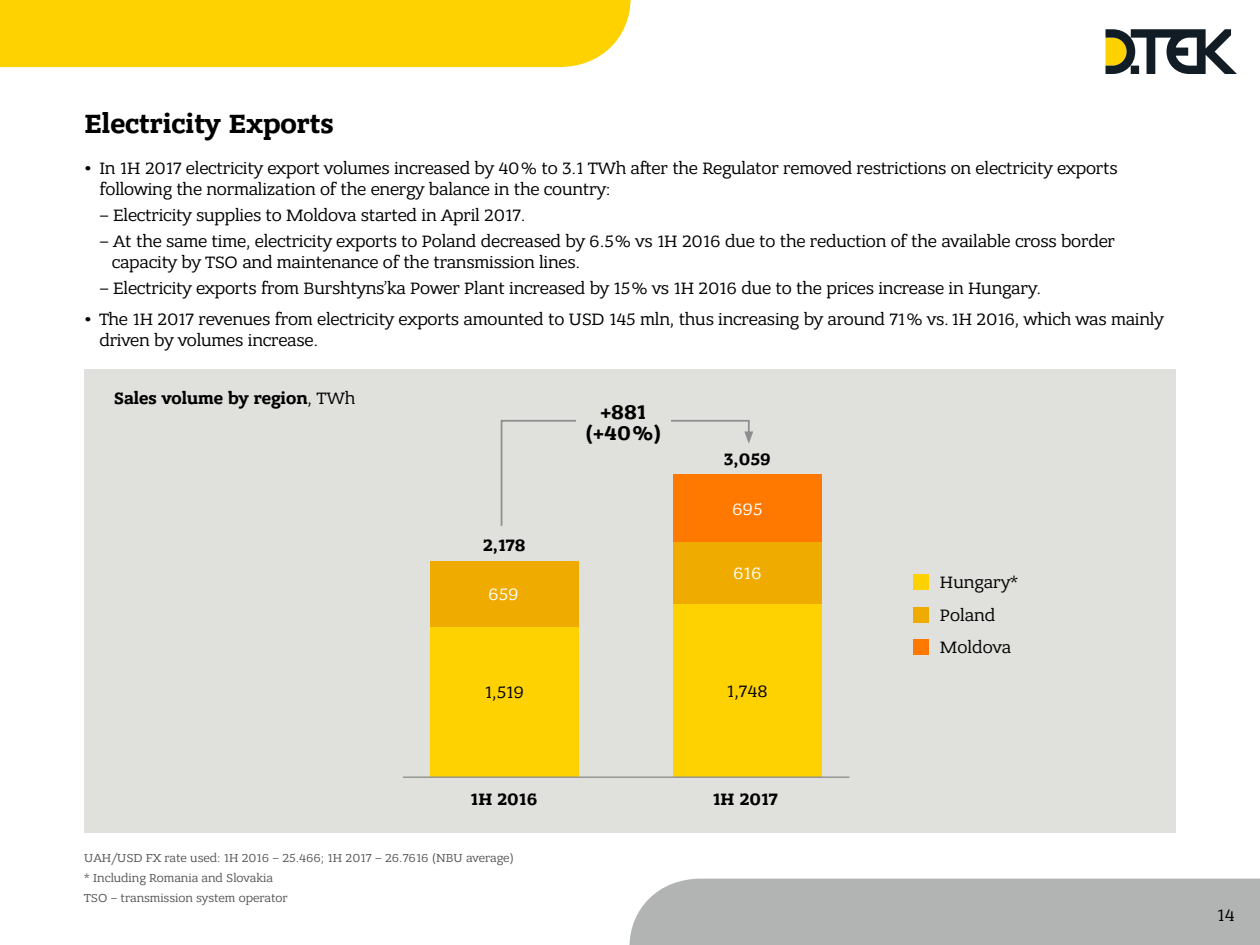
<style>
.page{position:relative;width:1260px;height:945px;background:#fff}
.page>*{position:absolute;margin:0;border:0;box-sizing:border-box;transform-origin:0 0}
.t1{font:700 28px "Bandera Pro";color:#000}
.t2{font:700 21px/21px "Bandera Pro";color:#000;text-align:center}
.t3{font:17.5px/21px "Bandera Pro";letter-spacing:-.01em;color:#000}
.t4{font:700 17.5px "Bandera Pro";color:#000}
.t5{font:17.5px "Bandera Pro";color:#fff}
.t6{font:12.25px/19.6px "Bandera Pro";color:#575756}
.s1{font-weight:700}
.s2{font-weight:400}
</style>
<div class="page">
<div style="left:629px;top:879px;width:631px;height:66px;background:#b2b4b3"></div>
<svg style="left:1106px;top:29px;width:131px;height:45px"></svg>
<div style="left:0;top:0;width:631px;height:67px;background:#fed100"></div>
<div style="left:84px;top:369px;width:1092px;height:464px;background:#e0e1dd"></div>
<div style="left:913px;top:574px;width:16px;height:16px;background:#fed100"></div>
<div style="left:913px;top:607px;width:16px;height:16px;background:#f0ab00"></div>
<div style="left:913px;top:639px;width:16px;height:16px;background:#ff7900"></div>
<div style="left:430px;top:626px;width:149px;height:151px;background:#fed100"></div>
<div style="left:430px;top:561px;width:149px;height:65px;background:#f0ab00"></div>
<div style="left:673px;top:604px;width:149px;height:173px;background:#fed100"></div>
<svg style="left:500px;top:420px;width:253px;height:106px"></svg>
<div style="left:576px;top:397px;width:94px;height:52px;background:#e0e1dd"></div>
<div style="left:673px;top:474px;width:148px;height:69px;background:#ff7900"></div>
<div style="left:673px;top:543px;width:148px;height:61px;background:#f0ab00"></div>
<hr style="left:403px;top:777px;width:446px;height:1px;background:#8b8d8e">
<h1 class="t1" style="left:84px;top:106px;width:251px">Electricity Exports</h1>
<p class="t3" style="left:99px;top:158px;width:1020px;text-indent:-15px"><span class="s1">•</span> In 1H 2017 electricity export volumes increased by 40% to 3.1 TWh after the Regulator removed restrictions on electricity exports following the normalization of the energy balance in the country:</p>
<p class="t3" style="left:99px;top:205px;width:428px">– Electricity supplies to Moldova started in April 2017.</p>
<p class="t3" style="left:112px;top:231px;width:1005px;text-indent:-12px">– At the same time, electricity exports to Poland decreased by 6.5% vs 1H 2016 due to the reduction of the available cross border capacity by TSO and maintenance of the transmission lines.</p>
<p class="t3" style="left:99px;top:278px;width:944px">– Electricity exports from Burshtyns’ka Power Plant increased by 15% vs 1H 2016 due to the prices increase in Hungary.</p>
<p class="t3" style="left:99px;top:309px;width:1066px;text-indent:-15px"><span class="s1">•</span> The 1H 2017 revenues from electricity exports amounted to USD 145 mln, thus increasing by around 71% vs. 1H 2016, which was mainly driven by volumes increase.</p>
<p class="t4" style="left:114px;top:387px;width:243px">Sales volume by region<span class="s2">, TWh</span></p>
<p class="t4" style="left:483px;top:535px;width:44px">2,178</p>
<p class="t5" style="left:488px;top:583px;width:32px">659</p>
<p class="t2" style="left:585px;top:402px;width:79px">+881 (+40%)</p>
<p class="t4" style="left:724px;top:448px;width:49px">3,059</p>
<p class="t5" style="left:732px;top:499px;width:32px">695</p>
<p class="t5" style="left:733px;top:562px;width:30px">616</p>
<p class="t3" style="left:485px;top:682px;width:41px">1,519</p>
<p class="t3" style="left:727px;top:680px;width:42px">1,748</p>
<p class="t4" style="left:471px;top:788px;width:68px">1H 2016</p>
<p class="t4" style="left:713px;top:788px;width:67px">1H 2017</p>
<p class="t6" style="left:84px;top:849px;width:431px">UAH/USD FX rate used: 1H 2016 – 25.466; 1H 2017 – 26.7616 (NBU average) * Including Romania and Slovakia<br>TSO – transmission system operator</p>
<p class="t3" style="left:940px;top:566px;width:80px;line-height:32.6px">Hungary*<br>Poland<br>Moldova</p>
<p class="t3" style="left:1217px;top:904px;width:19px">14</p>
</div>
